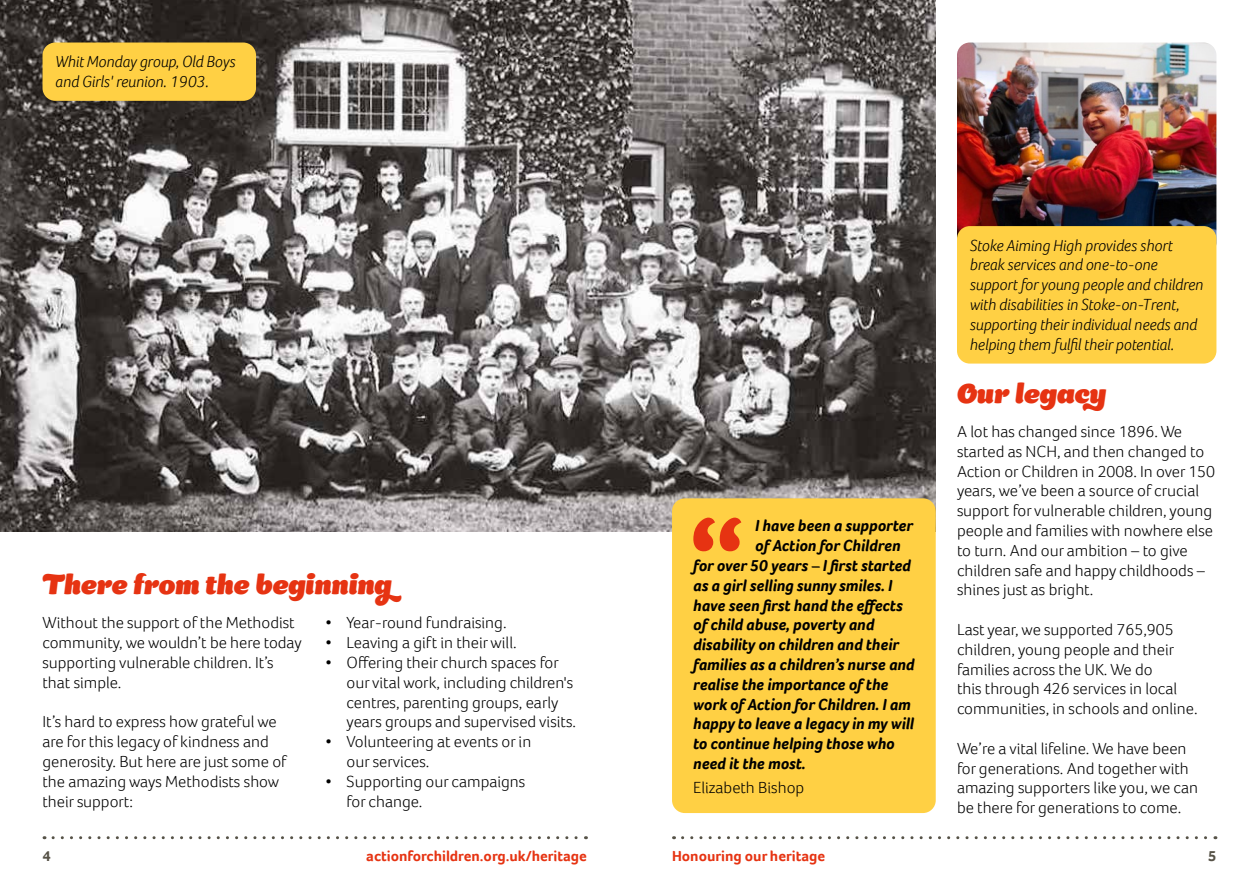
<style>
.page{position:relative;width:1259px;height:893px;background:#fff}
.page>*{position:absolute;margin:0;border:0;box-sizing:border-box;transform-origin:0 0}
.t1{font:900 108px "Foco";color:#e63312}
.t2{font:italic 800 27px "Appetite Pro";color:#e63312}
.t3{font:300 16.5px/19.8px "Foco";color:#000}
.t4{font:italic 700 16.5px "Foco";color:#000}
.t5{font:italic 300 16.5px/19.8px "Foco";color:#000}
.t6{font:700 15px "Foco";color:#e63312}
.t7{font:700 15px "Foco";color:#565247}
</style>
<div class="page">
<img style="left:0;top:0;width:935px;height:531px">
<img style="left:957px;top:43px;width:259px;height:192px">
<div style="left:43px;top:43px;width:213px;height:58px;background:#ffd044;border-radius:13px"></div>
<div style="left:957px;top:226px;width:259px;height:138px;background:#ffd044;border-radius:13px"></div>
<div style="left:672px;top:498px;width:263px;height:315px;background:#ffd044;border-radius:13px"></div>
<svg style="left:53px;top:836px;width:533px;height:3px"></svg>
<svg style="left:682px;top:836px;width:534px;height:3px"></svg>
<p class="t5" style="left:55px;top:51px;width:182px">Whit Monday group, Old Boys and Girls' reunion. 1903.</p>
<h2 class="t2" style="left:43px;top:568px;width:351px">There from the beginning</h2>
<p class="t3" style="left:43px;top:613px;width:261px">Without the support of the Methodist community, we wouldn’t be here today supporting vulnerable children. It’s that simple.</p>
<p class="t3" style="left:43px;top:712px;width:245px">It’s hard to express how grateful we are for this legacy of kindness and generosity. But here are just some of the amazing ways Methodists show their support:</p>
<p class="t3" style="left:325px;top:613px;width:183px">• Year-round fundraising.</p>
<p class="t3" style="left:325px;top:632px;width:193px">• Leaving a gift in their will.</p>
<p class="t3" style="left:347px;top:652px;width:231px;text-indent:-21px">• Offering their church spaces for our vital work, including children's centres, parenting groups, early years groups and supervised visits.</p>
<p class="t3" style="left:347px;top:731px;width:186px;text-indent:-21px">• Volunteering at events or in our services.</p>
<p class="t3" style="left:347px;top:771px;width:180px;text-indent:-21px">• Supporting our campaigns for change.</p>
<h1 class="t1" style="left:689px;top:486px;width:58px">“</h1>
<p class="t4" style="left:755px;top:515px;width:160px">I have been a supporter</p>
<p class="t4" style="left:755px;top:535px;width:147px">of Action for Children</p>
<p class="t4" style="left:693px;top:554px;width:219px">for over 50 years – I first started</p>
<p class="t4" style="left:693px;top:574px;width:200px">as a girl selling sunny smiles. I</p>
<p class="t4" style="left:693px;top:594px;width:211px">have seen first hand the effects</p>
<p class="t4" style="left:693px;top:614px;width:182px">of child abuse, poverty and</p>
<p class="t4" style="left:693px;top:634px;width:207px">disability on children and their</p>
<p class="t4" style="left:693px;top:653px;width:223px">families as a children’s nurse and</p>
<p class="t4" style="left:693px;top:673px;width:197px">realise the importance of the</p>
<p class="t4" style="left:693px;top:693px;width:219px">work of Action for Children. I am</p>
<p class="t4" style="left:693px;top:713px;width:222px">happy to leave a legacy in my will</p>
<p class="t4" style="left:693px;top:733px;width:203px">to continue helping those who</p>
<p class="t4" style="left:693px;top:752px;width:114px">need it the most.</p>
<p class="t3" style="left:693px;top:777px;width:112px">Elizabeth Bishop</p>
<p class="t5" style="left:969px;top:235px;width:235px">Stoke Aiming High provides short break services and one-to-one support for young people and children with disabilities in Stoke-on-Trent, supporting their individual needs and helping them fulfil their potential.</p>
<h2 class="t2" style="left:957px;top:376px;width:151px">Our legacy</h2>
<p class="t3" style="left:957px;top:421px;width:260px">A lot has changed since 1896. We started as NCH, and then changed to Action or Children in 2008. In over 150 years, we’ve been a source of crucial support for vulnerable children, young people and families with nowhere else to turn. And our ambition – to give children safe and happy childhoods – shines just as bright.</p>
<p class="t3" style="left:957px;top:619px;width:242px">Last year, we supported 765,905 children, young people and their families across the UK. We do<br>this through 426 services in local communities, in schools and online.</p>
<p class="t3" style="left:957px;top:738px;width:242px">We’re a vital lifeline. We have been for generations. And together with amazing supporters like you, we can be there for generations to come.</p>
<p class="t7" style="left:43px;top:846px;width:10px">4</p>
<p class="t6" style="left:366px;top:846px;width:222px">actionforchildren.org.uk/heritage</p>
<p class="t6" style="left:672px;top:846px;width:155px">Honouring our heritage</p>
<p class="t7" style="left:1208px;top:846px;width:10px">5</p>
</div>
